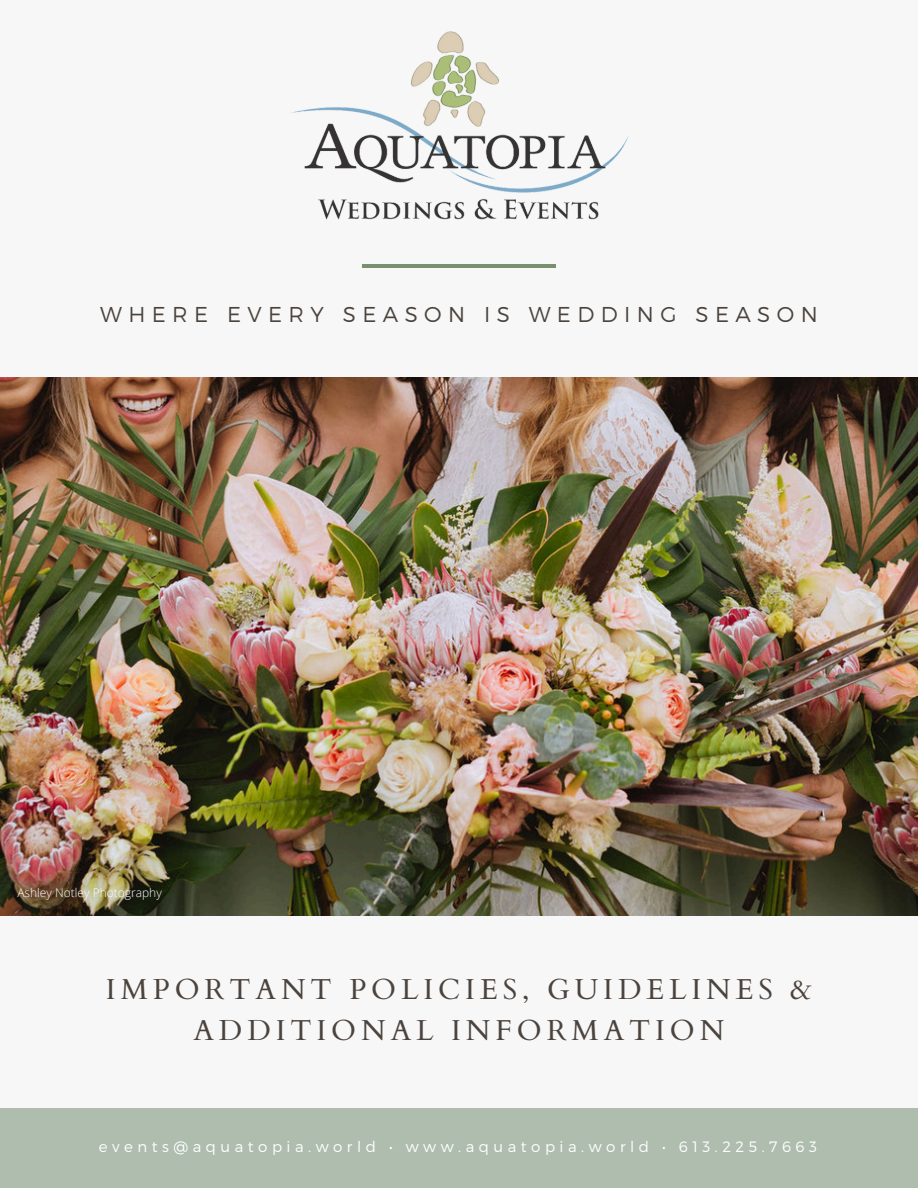
<style>
.page{position:relative;width:918px;height:1188px;background:#f7f7f7}
.page>*{position:absolute;margin:0;border:0;box-sizing:border-box;transform-origin:0 0}
.t1{font:28.8px/41.7px "Cardo";letter-spacing:.17em;color:#4b433d;text-align:center}
.t2{font:300 21.45px "Montserrat";letter-spacing:.3em;color:#4b433d}
.t3{font:300 15px "Montserrat";letter-spacing:.3em;color:#fff}
.t4{font:300 12px "Open Sans";color:#fff}
</style>
<div class="page">
<div style="left:0;top:1109px;width:918px;height:79px;background:#aebdae"></div>
<img style="left:0;top:378px;width:918px;height:537px">
<img style="left:291px;top:31px;width:338px;height:237px">
<h1 class="t2" style="left:100px;top:301px;width:719px">WHERE EVERY SEASON IS WEDDING SEASON</h1>
<h3 class="t4" style="left:17px;top:884px;width:146px">Ashley Notley Photography</h3>
<p class="t1" style="left:106px;top:969px;width:707px">IMPORTANT POLICIES, GUIDELINES &amp;<br>ADDITIONAL INFORMATION</p>
<p class="t3" style="left:99px;top:1137px;width:720px">events@aquatopia.world • www.aquatopia.world • 613.225.7663</p>
</div>
